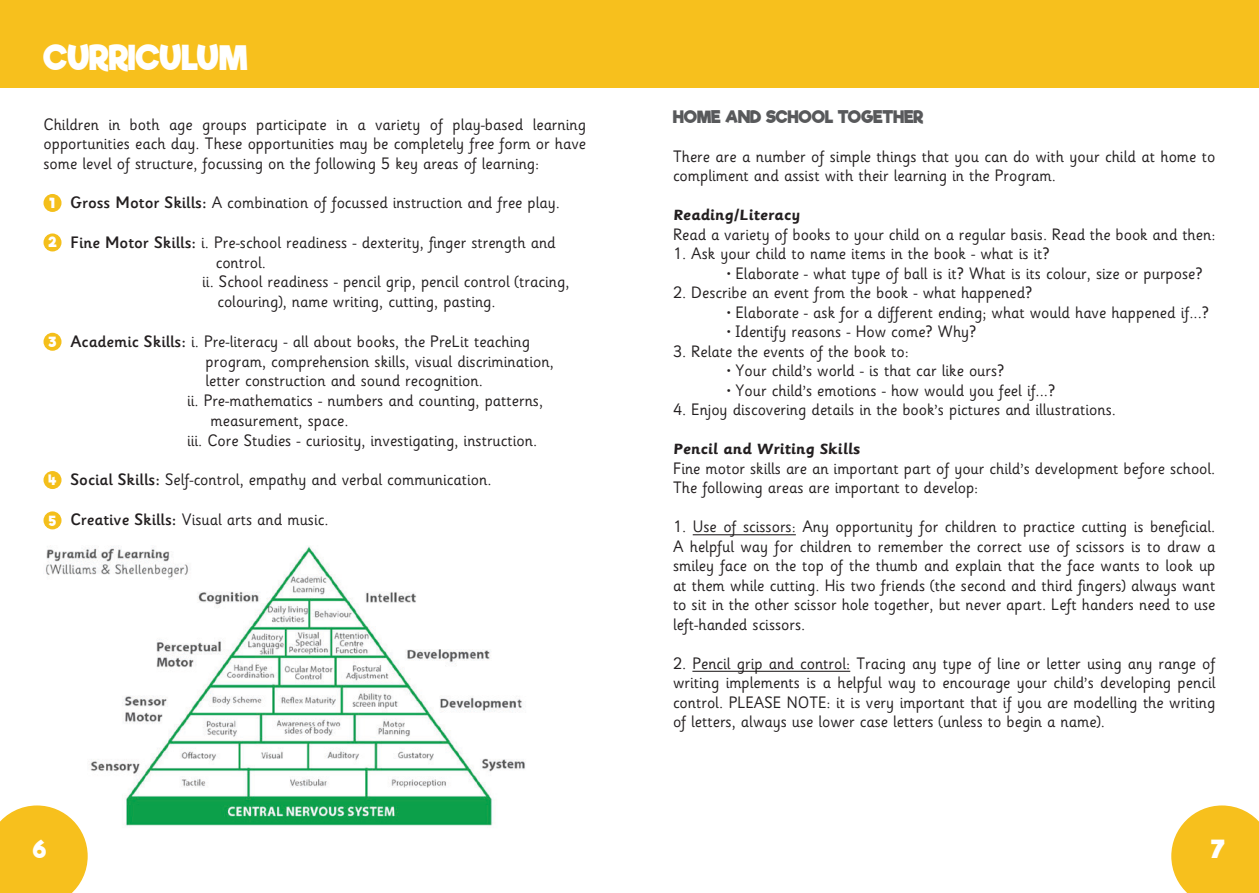
<style>
.page{position:relative;width:1259px;height:893px;background:#fff}
.page>*{position:absolute;margin:0;border:0;box-sizing:border-box;transform-origin:0 0}
.t1{font:700 33px "Riffic Free";color:#fff}
.t2{font:700 24px "Riffic Free";color:#fff}
.t3{font:16.5px/19.5px "Sassoon Primary Infant";color:#231f20}
.t4{font:700 16.5px "Sassoon Primary Type";color:#231f20}
.t5{font:700 16.5px "Riffic Free";color:#58595b}
.t6{font:700 13.5px "Riffic Free";color:#fff}
.s1{font-weight:500}
</style>
<div class="page">
<img style="left:46px;top:528px;width:479px;height:298px">
<div style="left:0;top:0;width:646px;height:87px;background:#f7c01d"></div>
<svg style="left:0;top:805px;width:88px;height:88px;background:#f8c839"></svg>
<div style="left:44px;top:194px;width:18px;height:18px;background:#f4bf1b;border-radius:50%"></div>
<div style="left:44px;top:233px;width:18px;height:18px;background:#f4bf1b;border-radius:50%"></div>
<div style="left:44px;top:333px;width:18px;height:18px;background:#f4bf1b;border-radius:50%"></div>
<div style="left:44px;top:471px;width:18px;height:18px;background:#f4bf1b;border-radius:50%"></div>
<div style="left:44px;top:511px;width:18px;height:18px;background:#f4bf1b;border-radius:50%"></div>
<div style="left:612px;top:0;width:647px;height:87px;background:#f7c01d"></div>
<svg style="left:1171px;top:805px;width:88px;height:88px;background:#f8c839"></svg>
<hr style="left:693px;top:534px;width:103px;height:1px;background:#231f20">
<hr style="left:692px;top:671px;width:158px;height:1px;background:#231f20">
<p class="t1" style="left:44px;top:38px;width:206px">CURRICULUM</p>
<p class="t3" style="left:44px;top:115px;width:544px;text-align:justify">Children in both age groups participate in a variety of play-based learning opportunities each day. These opportunities may be completely free form or have some level of structure, focussing on the following 5 key areas of learning:</p>
<p class="t3" style="left:70px;top:193px;width:491px"><span class="s1">Gross Motor Skills:</span> A combination of focussed instruction and free play.</p>
<p class="t3" style="left:216px;top:233px;width:341px;text-indent:-145px"><span class="s1">Fine Motor Skills:</span> i. Pre-school readiness - dexterity, finger strength and control.</p>
<p class="t3" style="left:217px;top:272px;width:353px;text-indent:-15px">ii. School readiness - pencil grip, pencil control (tracing, colouring), name writing, cutting, pasting.</p>
<p class="t3" style="left:70px;top:332px;width:461px"><span class="s1">Academic Skills:</span> i. Pre-literacy - all about books, the PreLit teaching</p>
<p class="t3" style="left:206px;top:352px;width:350px">program, comprehension skills, visual discrimination,</p>
<p class="t3" style="left:206px;top:372px;width:279px">letter construction and sound recognition.</p>
<p class="t3" style="left:187px;top:391px;width:358px">ii. Pre-mathematics - numbers and counting, patterns,</p>
<p class="t3" style="left:211px;top:411px;width:139px">measurement, space.</p>
<p class="t3" style="left:187px;top:431px;width:352px">iii. Core Studies - curiosity, investigating, instruction.</p>
<p class="t3" style="left:70px;top:471px;width:422px"><span class="s1">Social Skills:</span> Self-control, empathy and verbal communication.</p>
<p class="t3" style="left:70px;top:510px;width:259px"><span class="s1">Creative Skills:</span> Visual arts and music.</p>
<p class="t6" style="left:49px;top:195px;width:7px">1</p>
<p class="t6" style="left:48px;top:234px;width:10px">2</p>
<p class="t6" style="left:49px;top:334px;width:9px">3</p>
<p class="t6" style="left:49px;top:472px;width:9px">4</p>
<p class="t6" style="left:49px;top:512px;width:9px">5</p>
<p class="t2" style="left:33px;top:834px;width:15px">6</p>
<p class="t5" style="left:673px;top:107px;width:252px">HOME AND SCHOOL TOGETHER</p>
<p class="t3" style="left:673px;top:147px;width:544px">There are a number of simple things that you can do with your child at home to compliment and assist with their learning in the Program.</p>
<p class="t4" style="left:673px;top:206px;width:129px">Reading/Literacy</p>
<p class="t3" style="left:673px;top:225px;width:544px">Read a variety of books to your child on a regular basis. Read the book and then:</p>
<p class="t3" style="left:673px;top:245px;width:378px">1. Ask your child to name items in the book - what is it?</p>
<p class="t3" style="left:727px;top:264px;width:477px">• Elaborate - what type of ball is it? What is its colour, size or purpose?</p>
<p class="t3" style="left:673px;top:284px;width:361px">2. Describe an event from the book - what happened?</p>
<p class="t3" style="left:727px;top:303px;width:483px">• Elaborate - ask for a different ending; what would have happened if...?</p>
<p class="t3" style="left:727px;top:323px;width:251px">• Identify reasons - How come? Why?</p>
<p class="t3" style="left:673px;top:342px;width:237px">3. Relate the events of the book to:</p>
<p class="t3" style="left:727px;top:362px;width:279px">• Your child’s world - is that car like ours?</p>
<p class="t3" style="left:727px;top:381px;width:330px">• Your child’s emotions - how would you feel if...?</p>
<p class="t3" style="left:673px;top:401px;width:444px">4. Enjoy discovering details in the book’s pictures and illustrations.</p>
<p class="t4" style="left:673px;top:440px;width:189px">Pencil and Writing Skills</p>
<p class="t3" style="left:673px;top:459px;width:544px">Fine motor skills are an important part of your child’s development before school.<br>The following areas are important to develop:</p>
<p class="t3" style="left:673px;top:518px;width:544px;text-align:justify">1. Use of scissors: Any opportunity for children to practice cutting is beneficial.<br>A helpful way for children to remember the correct use of scissors is to draw a smiley face on the top of the thumb and explain that the face wants to look up at them while cutting. His two friends (the second and third fingers) always want to sit in the other scissor hole together, but never apart. Left handers need to use left-handed scissors.</p>
<p class="t3" style="left:673px;top:654px;width:544px;text-align:justify">2. Pencil grip and control: Tracing any type of line or letter using any range of writing implements is a helpful way to encourage your child’s developing pencil control. PLEASE NOTE: it is very important that if you are modelling the writing of letters, always use lower case letters (unless to begin a name).</p>
<p class="t2" style="left:1211px;top:834px;width:15px">7</p>
</div>
